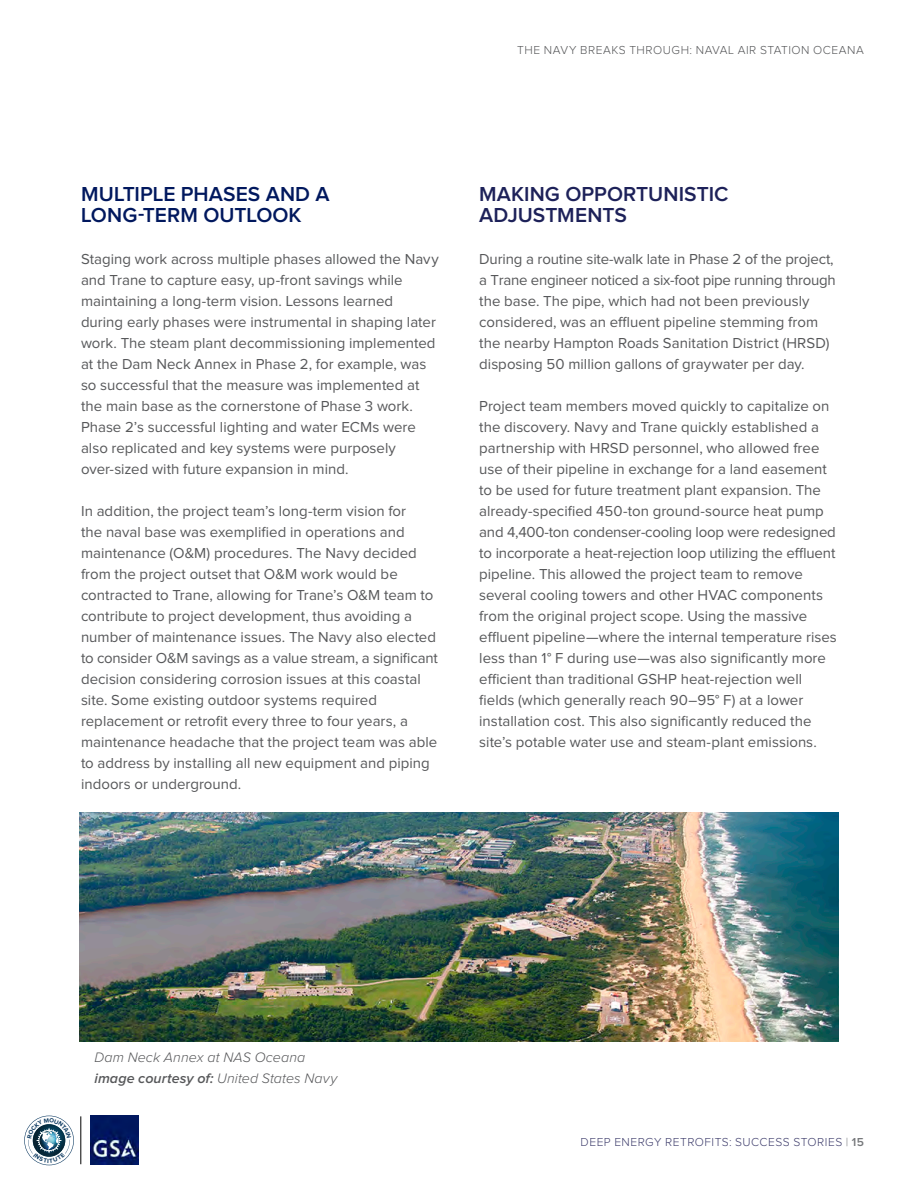
<style>
.page{position:relative;width:918px;height:1188px;background:#fff}
.page>*{position:absolute;margin:0;border:0;box-sizing:border-box;transform-origin:0 0}
.t1{font:600 21px/21px "Proxima Nova";color:#01185e}
.t2{font:600 21px/21px "Proxima Nova";letter-spacing:.005em;color:#1d2159}
.t3{font:15px/21px "Proxima Nova";color:#57585a}
.t4{font:italic 300 14.25px/21px "Proxima Nova";letter-spacing:.005em;color:#57585a}
.t5{font:300 12px "Proxima Nova";letter-spacing:.045em;color:#57585a}
.t6{font:300 12px "Proxima Nova";letter-spacing:.04em;color:#41406e}
.s1{font-weight:600}
.s2{color:#76787b}
.s3{font-weight:600;color:#76787b}
</style>
<div class="page">
<hr style="left:80px;top:1116px;width:1px;height:48px;background:#000">
<img style="left:80px;top:812px;width:758px;height:229px">
<div style="left:83px;top:1120px;width:17px;height:62px;background:#231f20;opacity:.05"></div>
<img style="left:91px;top:1116px;width:48px;height:48px">
<svg style="left:24px;top:1116px;width:50px;height:49px"></svg>
<p class="t5" style="left:517px;top:45px;width:348px">THE NAVY BREAKS THROUGH: NAVAL AIR STATION OCEANA</p>
<h3 class="t1" style="left:81px;top:184px;width:250px">MULTIPLE PHASES AND A<br>LONG-TERM OUTLOOK</h3>
<p class="t3" style="left:81px;top:249px;width:359px">Staging work across multiple phases allowed the Navy and Trane to capture easy, up-front savings while maintaining a long-term vision. Lessons learned during early phases were instrumental in shaping later work. The steam plant decommissioning implemented at the Dam Neck Annex in Phase 2, for example, was so successful that the measure was implemented at the main base as the cornerstone of Phase 3 work.<br>Phase 2’s successful lighting and water ECMs were also replicated and key systems were purposely over-sized with future expansion in mind.</p>
<p class="t3" style="left:81px;top:501px;width:359px">In addition, the project team’s long-term vision for<br>the naval base was exemplified in operations and maintenance (O&amp;M) procedures. The Navy decided from the project outset that O&amp;M work would be contracted to Trane, allowing for Trane’s O&amp;M team to contribute to project development, thus avoiding a number of maintenance issues. The Navy also elected to consider O&amp;M savings as a value stream, a significant decision considering corrosion issues at this coastal site. Some existing outdoor systems required replacement or retrofit every three to four years, a maintenance headache that the project team was able to address by installing all new equipment and piping indoors or underground.</p>
<h3 class="t2" style="left:479px;top:184px;width:251px">MAKING OPPORTUNISTIC<br>ADJUSTMENTS</h3>
<p class="t3" style="left:479px;top:249px;width:358px">During a routine site-walk late in Phase 2 of the project, a Trane engineer noticed a six-foot pipe running through the base. The pipe, which had not been previously considered, was an effluent pipeline stemming from the nearby Hampton Roads Sanitation District (HRSD) disposing 50 million gallons of graywater per day.</p>
<p class="t3" style="left:479px;top:396px;width:359px">Project team members moved quickly to capitalize on the discovery. Navy and Trane quickly established a partnership with HRSD personnel, who allowed free use of their pipeline in exchange for a land easement to be used for future treatment plant expansion. The already-specified 450-ton ground-source heat pump and 4,400-ton condenser-cooling loop were redesigned to incorporate a heat-rejection loop utilizing the effluent pipeline. This allowed the project team to remove several cooling towers and other HVAC components from the original project scope. Using the massive effluent pipeline—where the internal temperature rises less than 1° F during use—was also significantly more efficient than traditional GSHP heat-rejection well fields (which generally reach 90–95° F) at a lower installation cost. This also significantly reduced the site’s potable water use and steam-plant emissions.</p>
<p class="t4" style="left:94px;top:1047px;width:244px">Dam Neck Annex at NAS Oceana <span class="s1">image courtesy of:</span> United States Navy</p>
<p class="t6" style="left:581px;top:1137px;width:285px">DEEP ENERGY RETROFITS: SUCCESS STORIES <span class="s2">|</span> <span class="s3">15</span></p>
</div>
